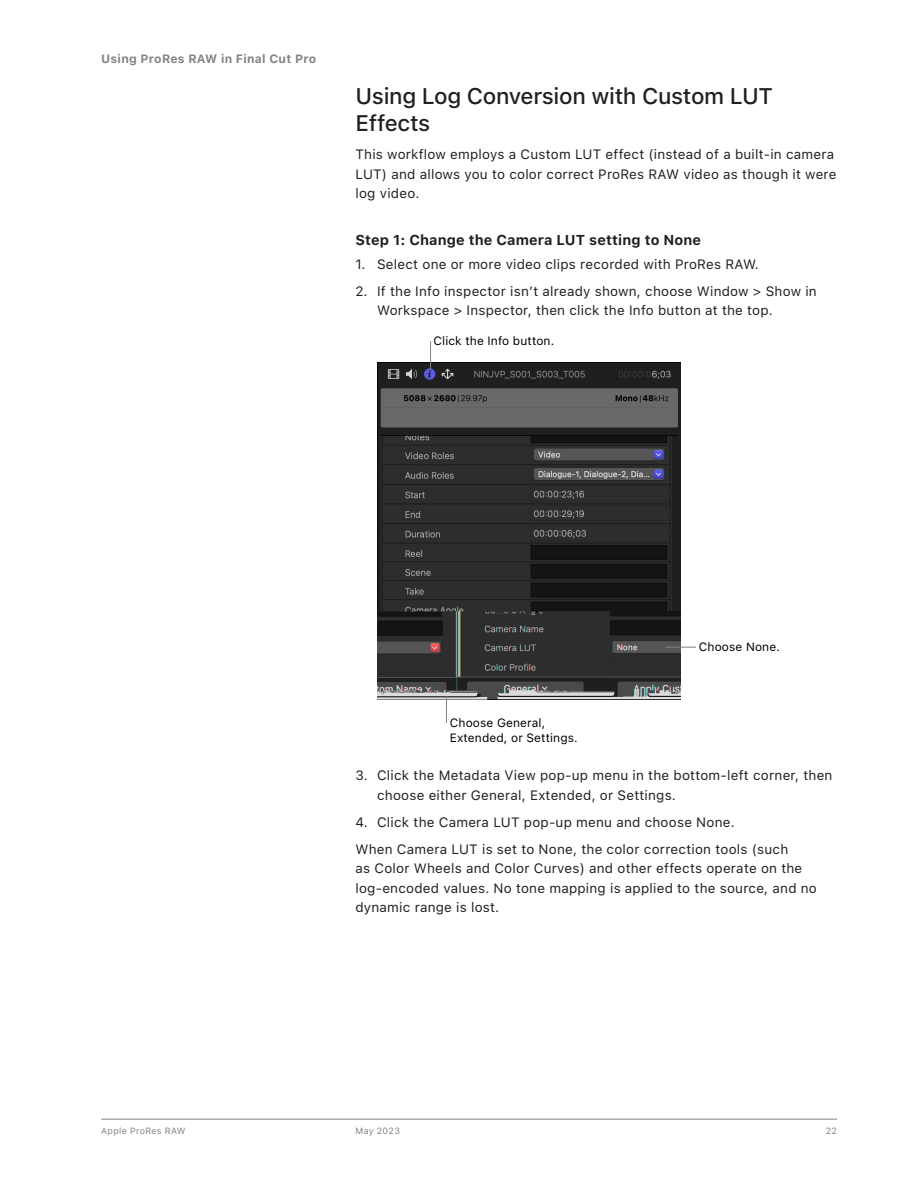
<style>
.page{position:relative;width:918px;height:1188px;background:#fff}
.page>*{position:absolute;margin:0;border:0;box-sizing:border-box;transform-origin:0 0}
.SFP-Level_1_Head{font:500 22.5px/27px "SF Pro Text";letter-spacing:-.015em;color:#231f20}
.SFP-Task_Heading{font:700 14.25px "SF Pro Text";letter-spacing:.01em;color:#231f20}
.SFP-Body{font:13.5px/19.5px "SF Pro Text";letter-spacing:.015em;color:#231f20}
.t1{font:12px/15px "SF Pro Text";letter-spacing:.01em;color:#000}
.SFP-Header{font:700 12px "SF Pro Text";letter-spacing:.025em;color:#808285}
.t2{font:9px "SF Pro Text";letter-spacing:.035em;color:#808285}
</style>
<div class="page">
<hr style="left:101px;top:1119px;width:736px;height:1px;background:#808285">
<img style="left:378px;top:363px;width:303px;height:337px">
<svg style="left:430px;top:341px;width:1px;height:28px"></svg>
<svg style="left:446px;top:696px;width:1px;height:27px"></svg>
<hr style="left:666px;top:647px;width:30px;height:1px;background:#828282">
<p class="SFP-Header" style="left:101px;top:52px;width:217px">Using ProRes RAW in Final Cut Pro</p>
<p class="SFP-Level_1_Head" style="left:355px;top:82px;width:419px">Using Log Conversion with Custom LUT<br>Effects</p>
<p class="SFP-Body" style="left:355px;top:145px;width:483px">This workflow employs a Custom LUT effect (instead of a built-in camera<br>LUT) and allows you to color correct ProRes RAW video as though it were log video.</p>
<p class="SFP-Task_Heading" style="left:355px;top:231px;width:347px">Step 1: Change the Camera LUT setting to None</p>
<p class="SFP-Body" style="left:355px;top:254px;width:405px">1. Select one or more video clips recorded with ProRes RAW.</p>
<p class="SFP-Body" style="left:377px;top:281px;width:441px;text-indent:-22px">2. If the Info inspector isn’t already shown, choose Window &gt; Show in<br>Workspace &gt; Inspector, then click the Info button at the top.</p>
<p class="t1" style="left:434px;top:333px;width:122px">Click the Info button.</p>
<p class="t1" style="left:450px;top:715px;width:129px">Choose General,<br>Extended, or Settings.</p>
<p class="t1" style="left:699px;top:639px;width:83px">Choose None.</p>
<p class="SFP-Body" style="left:377px;top:766px;width:457px;text-indent:-22px">3. Click the Metadata View pop-up menu in the bottom-left corner, then choose either General, Extended, or Settings.</p>
<p class="SFP-Body" style="left:355px;top:812px;width:381px">4. Click the Camera LUT pop-up menu and choose None.</p>
<p class="SFP-Body" style="left:355px;top:839px;width:463px">When Camera LUT is set to None, the color correction tools (such<br>as Color Wheels and Color Curves) and other effects operate on the log-encoded values. No tone mapping is applied to the source, and no dynamic range is lost.</p>
<p class="t2" style="left:101px;top:1126px;width:86px">Apple ProRes RAW</p>
<p class="t2" style="left:356px;top:1126px;width:46px">May 2023</p>
<p class="t2" style="left:826px;top:1126px;width:13px">22</p>
</div>
